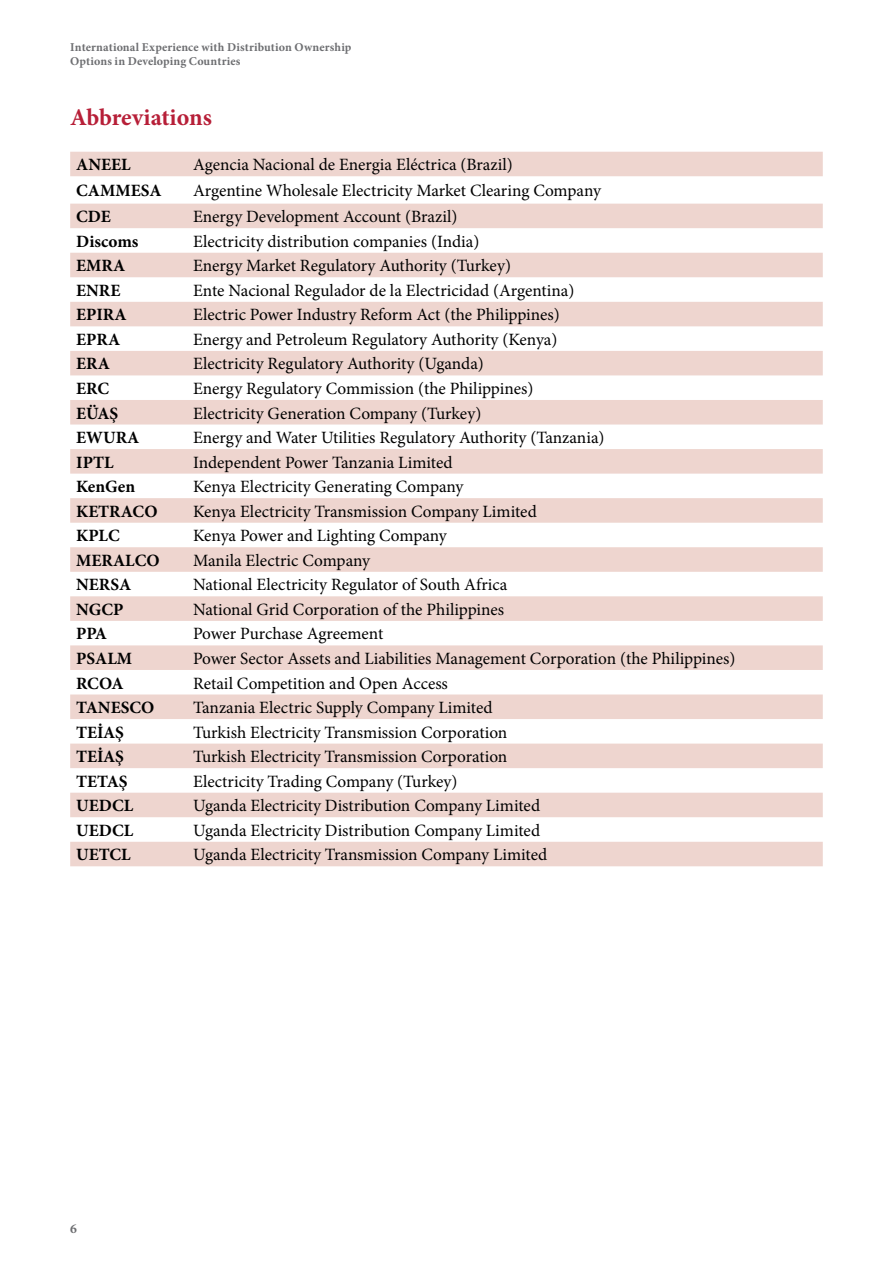
<style>
.page{position:relative;width:893px;height:1263px;background:#fff}
.page>*{position:absolute;margin:0;border:0;box-sizing:border-box;transform-origin:0 0}
.H_1N{font:700 24px "Minion Pro";letter-spacing:-.005em;color:#b71f38}
.BODY-Text_M{font:17.25px "Minion Pro";color:#000}
.BODY-Text_M-2{font:700 17.25px "Minion Pro";color:#000}
.t1{font:700 13.5px "Minion Pro";color:#6d6e71}
.t2{font:700 12px/14.4px "Minion Pro";letter-spacing:.01em;color:#6d6e71}
</style>
<div class="page">
<svg style="left:70px;top:152px;width:753px;height:714px;fill:#f0dbd6"></svg>
<p class="t2" style="left:70px;top:40px;width:283px">International Experience with Distribution Ownership<br>Options in Developing Countries</p>
<p class="H_1N" style="left:70px;top:101px;width:143px">Abbreviations</p>
<p class="BODY-Text_M-2" style="left:76px;top:153px;width:56px">ANEEL</p>
<p class="BODY-Text_M" style="left:193px;top:153px;width:321px">Agencia Nacional de Energia Eléctrica (Brazil)</p>
<p class="BODY-Text_M-2" style="left:76px;top:179px;width:87px">CAMMESA</p>
<p class="BODY-Text_M" style="left:193px;top:179px;width:409px">Argentine Wholesale Electricity Market Clearing Company</p>
<p class="BODY-Text_M-2" style="left:76px;top:204px;width:36px">CDE</p>
<p class="BODY-Text_M" style="left:193px;top:205px;width:266px">Energy Development Account (Brazil)</p>
<p class="BODY-Text_M-2" style="left:76px;top:229px;width:64px">Discoms</p>
<p class="BODY-Text_M" style="left:193px;top:230px;width:288px">Electricity distribution companies (India)</p>
<p class="BODY-Text_M-2" style="left:76px;top:254px;width:51px">EMRA</p>
<p class="BODY-Text_M" style="left:193px;top:254px;width:319px">Energy Market Regulatory Authority (Turkey)</p>
<p class="BODY-Text_M-2" style="left:76px;top:278px;width:46px">ENRE</p>
<p class="BODY-Text_M" style="left:193px;top:279px;width:383px">Ente Nacional Regulador de la Electricidad (Argentina)</p>
<p class="BODY-Text_M-2" style="left:76px;top:303px;width:52px">EPIRA</p>
<p class="BODY-Text_M" style="left:193px;top:303px;width:368px">Electric Power Industry Reform Act (the Philippines)</p>
<p class="BODY-Text_M-2" style="left:76px;top:327px;width:45px">EPRA</p>
<p class="BODY-Text_M" style="left:193px;top:328px;width:366px">Energy and Petroleum Regulatory Authority (Kenya)</p>
<p class="BODY-Text_M-2" style="left:76px;top:352px;width:35px">ERA</p>
<p class="BODY-Text_M" style="left:193px;top:352px;width:292px">Electricity Regulatory Authority (Uganda)</p>
<p class="BODY-Text_M-2" style="left:76px;top:376px;width:34px">ERC</p>
<p class="BODY-Text_M" style="left:193px;top:377px;width:342px">Energy Regulatory Commission (the Philippines)</p>
<p class="BODY-Text_M-2" style="left:76px;top:401px;width:43px">EÜAŞ</p>
<p class="BODY-Text_M" style="left:193px;top:401px;width:290px">Electricity Generation Company (Turkey)</p>
<p class="BODY-Text_M-2" style="left:76px;top:425px;width:65px">EWURA</p>
<p class="BODY-Text_M" style="left:193px;top:426px;width:413px">Energy and Water Utilities Regulatory Authority (Tanzania)</p>
<p class="BODY-Text_M-2" style="left:76px;top:450px;width:39px">IPTL</p>
<p class="BODY-Text_M" style="left:193px;top:451px;width:261px">Independent Power Tanzania Limited</p>
<p class="BODY-Text_M-2" style="left:76px;top:474px;width:60px">KenGen</p>
<p class="BODY-Text_M" style="left:193px;top:475px;width:272px">Kenya Electricity Generating Company</p>
<p class="BODY-Text_M-2" style="left:76px;top:499px;width:83px">KETRACO</p>
<p class="BODY-Text_M" style="left:193px;top:500px;width:345px">Kenya Electricity Transmission Company Limited</p>
<p class="BODY-Text_M-2" style="left:76px;top:524px;width:45px">KPLC</p>
<p class="BODY-Text_M" style="left:193px;top:524px;width:255px">Kenya Power and Lighting Company</p>
<p class="BODY-Text_M-2" style="left:76px;top:548px;width:85px">MERALCO</p>
<p class="BODY-Text_M" style="left:193px;top:549px;width:178px">Manila Electric Company</p>
<p class="BODY-Text_M-2" style="left:76px;top:573px;width:57px">NERSA</p>
<p class="BODY-Text_M" style="left:193px;top:573px;width:316px">National Electricity Regulator of South Africa</p>
<p class="BODY-Text_M-2" style="left:76px;top:597px;width:49px">NGCP</p>
<p class="BODY-Text_M" style="left:193px;top:598px;width:313px">National Grid Corporation of the Philippines</p>
<p class="BODY-Text_M-2" style="left:76px;top:622px;width:32px">PPA</p>
<p class="BODY-Text_M" style="left:193px;top:622px;width:192px">Power Purchase Agreement</p>
<p class="BODY-Text_M-2" style="left:76px;top:646px;width:58px">PSALM</p>
<p class="BODY-Text_M" style="left:193px;top:647px;width:544px">Power Sector Assets and Liabilities Management Corporation (the Philippines)</p>
<p class="BODY-Text_M-2" style="left:76px;top:671px;width:49px">RCOA</p>
<p class="BODY-Text_M" style="left:193px;top:671px;width:256px">Retail Competition and Open Access</p>
<p class="BODY-Text_M-2" style="left:76px;top:695px;width:80px">TANESCO</p>
<p class="BODY-Text_M" style="left:193px;top:696px;width:301px">Tanzania Electric Supply Company Limited</p>
<p class="BODY-Text_M-2" style="left:76px;top:720px;width:49px">TEİAŞ</p>
<p class="BODY-Text_M" style="left:193px;top:720px;width:316px">Turkish Electricity Transmission Corporation</p>
<p class="BODY-Text_M-2" style="left:76px;top:744px;width:49px">TEİAŞ</p>
<p class="BODY-Text_M" style="left:193px;top:745px;width:316px">Turkish Electricity Transmission Corporation</p>
<p class="BODY-Text_M-2" style="left:76px;top:769px;width:53px">TETAŞ</p>
<p class="BODY-Text_M" style="left:193px;top:770px;width:266px">Electricity Trading Company (Turkey)</p>
<p class="BODY-Text_M-2" style="left:76px;top:793px;width:59px">UEDCL</p>
<p class="BODY-Text_M" style="left:193px;top:794px;width:348px">Uganda Electricity Distribution Company Limited</p>
<p class="BODY-Text_M-2" style="left:76px;top:818px;width:59px">UEDCL</p>
<p class="BODY-Text_M" style="left:193px;top:819px;width:348px">Uganda Electricity Distribution Company Limited</p>
<p class="BODY-Text_M-2" style="left:76px;top:843px;width:56px">UETCL</p>
<p class="BODY-Text_M" style="left:193px;top:843px;width:356px">Uganda Electricity Transmission Company Limited</p>
<p class="t1" style="left:70px;top:1219px;width:8px">6</p>
</div>
